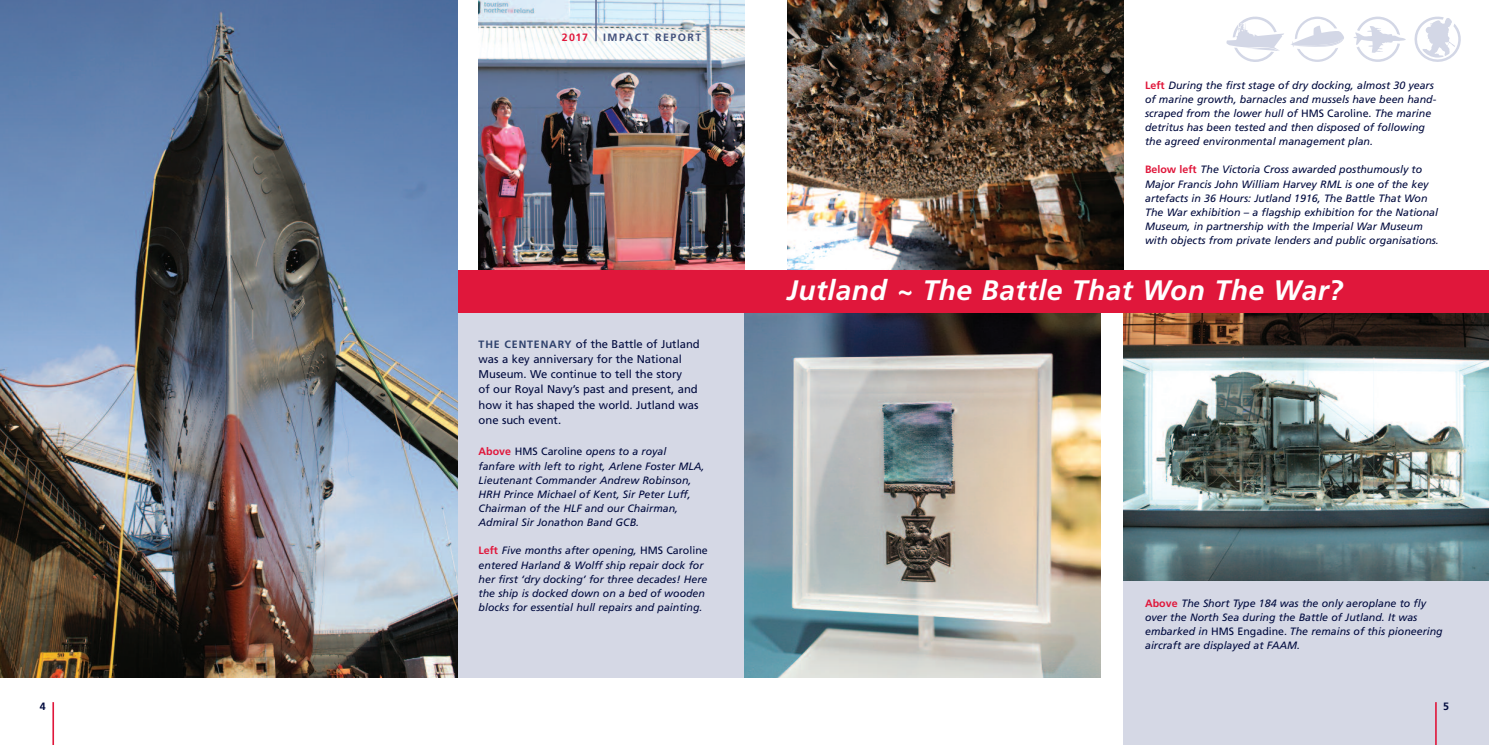
<style>
.page{position:relative;width:1489px;height:745px;background:#fff}
.page>*{position:absolute;margin:0;border:0;box-sizing:border-box;transform-origin:0 0}
.t1{font:italic 700 28.12px "Frutiger";letter-spacing:.015em;color:#fff}
.t2{font:11.25px/15px "Frutiger";color:#000a3e}
.t3{font:italic 10.62px/14.1px "Frutiger";color:#000a3e}
.t4{font:700 10.62px "Frutiger";letter-spacing:.14em;color:#43517c}
.t5{font:700 10.62px "Frutiger";color:#e0173b}
.t6{font:700 10.62px "Frutiger";color:#000a3e}
.s1{font-weight:700;font-size:10.62px;color:#2d406b}
.s2{font-weight:700;font-style:normal;color:#e0173b}
.s3{font-style:normal}
</style>
<div class="page">
<img style="left:744px;top:312px;width:356px;height:365px">
<div style="left:1123px;top:299px;width:365px;height:445px;background:#d5d8e5"></div>
<img style="left:1123px;top:312px;width:365px;height:268px">
<img style="left:478px;top:0;width:266px;height:269px">
<div style="left:439px;top:305px;width:304px;height:372px;background:#d5d8e5"></div>
<img style="left:787px;top:0;width:336px;height:269px">
<hr style="left:595px;top:0;width:1px;height:41px;background:#657197">
<hr style="left:52px;top:701px;width:2px;height:43px;background:#e0173b">
<div style="left:40px;top:269px;width:1448px;height:43px;background:#e0173b"></div>
<hr style="left:1434px;top:701px;width:2px;height:43px;background:#e0173b">
<svg style="left:1353px;top:17px;width:52px;height:45px"></svg>
<svg style="left:1226px;top:17px;width:118px;height:45px"></svg>
<svg style="left:1414px;top:17px;width:46px;height:45px"></svg>
<img style="left:0;top:0;width:458px;height:677px">
<p class="t6" style="left:40px;top:701px;width:7px">4</p>
<p class="t5" style="left:562px;top:33px;width:28px">2017</p>
<p class="t4" style="left:603px;top:33px;width:100px">IMPACT REPORT</p>
<p class="t2" style="left:478px;top:337px;width:223px"><span class="s1">THE CENTENARY</span> of the Battle of Jutland was a key anniversary for the National Museum. We continue to tell the story<br>of our Royal Navy’s past and present, and how it has shaped the world. Jutland was one such event.</p>
<p class="t3" style="left:478px;top:445px;width:227px"><span class="s2">Above</span> <span class="s3">HMS Caroline</span> opens to a royal fanfare with left to right, Arlene Foster MLA, Lieutenant Commander Andrew Robinson, HRH Prince Michael of Kent, Sir Peter Luff, Chairman of the HLF and our Chairman, Admiral Sir Jonathon Band GCB.</p>
<p class="t3" style="left:478px;top:544px;width:231px"><span class="s2">Left</span> Five months after opening, <span class="s3">HMS Caroline </span>entered Harland &amp; Wolff ship repair dock for her first ‘dry docking’ for three decades! Here the ship is docked down on a bed of wooden blocks for essential hull repairs and painting.</p>
<p class="t3" style="left:1144px;top:79px;width:293px"><span class="s2">Left</span> During the first stage of dry docking, almost 30 years of marine growth, barnacles and mussels have been hand&shy;scraped from the lower hull of <span class="s3">HMS Caroline.</span> The marine detritus has been tested and then disposed of following the agreed environmental management plan.</p>
<p class="t3" style="left:1144px;top:163px;width:295px"><span class="s2">Below left</span> The Victoria Cross awarded posthumously to Major Francis John William Harvey RML is one of the key artefacts in 36 Hours: Jutland 1916, The Battle That Won The War exhibition – a flagship exhibition for the National Museum, in partnership with the Imperial War Museum with objects from private lenders and public organisations.</p>
<h1 class="t1" style="left:787px;top:278px;width:557px">Jutland ~ The Battle That Won The War?</h1>
<p class="t3" style="left:1144px;top:596px;width:299px"><span class="s2">Above</span> The Short Type 184 was the only aeroplane to fly over the North Sea during the Battle of Jutland. It was embarked in <span class="s3">HMS Engadine.</span> The remains of this pioneering aircraft are displayed at FAAM.</p>
<p class="t6" style="left:1442px;top:701px;width:7px">5</p>
</div>
